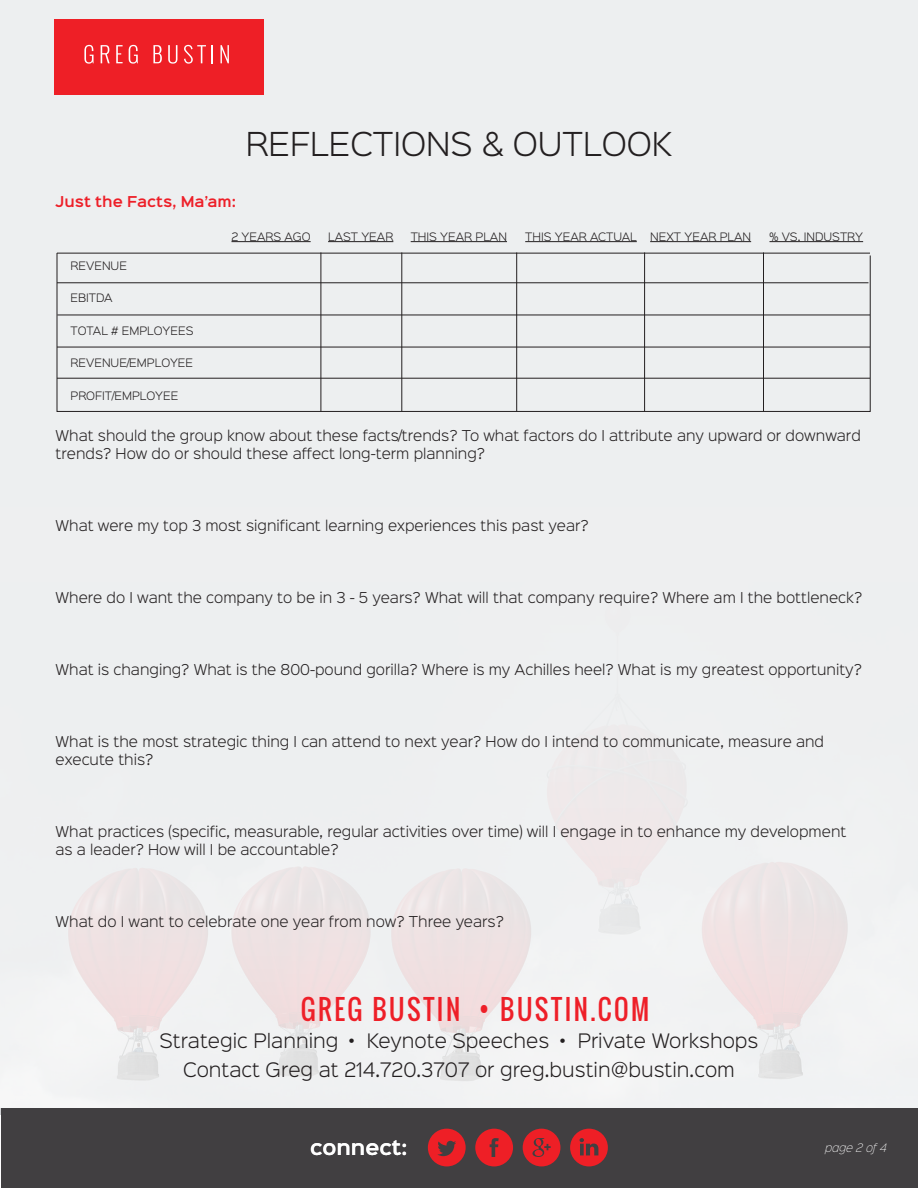
<style>
.page{position:relative;width:918px;height:1188px;background:#fff}
.page>*{position:absolute;margin:0;border:0;box-sizing:border-box;transform-origin:0 0}
.t1{font:300 29.7px "Sinkin Sans 300";color:#231f20}
.t2{font:27px "Oswald";letter-spacing:.1em;color:#ee1f28;scale:.94 1}
.t3{font:600 18.6px "Sinkin Sans 600";color:#fff}
.t4{font:300 18px/28.5px "Sinkin Sans 300";color:#231f20;text-align:center}
.t5{font:300 13.5px/18px "Sinkin Sans 300";color:#231f20}
.t6{font:600 13.5px "Sinkin Sans 600";color:#ee1f28}
.t7{font:300 10.5px "Sinkin Sans 300";color:#231f20}
.t8{font:italic 10.5px "Sinkin Sans 200 X Light";color:#fff}
</style>
<div class="page">
<div style="left:0;top:0;width:918px;height:1108px;background:#edeff0"></div>
<div style="left:1px;top:1108px;width:917px;height:80px;background:#413f41"></div>
<svg style="left:428px;top:1129px;width:38px;height:37px"></svg>
<svg style="left:475px;top:1129px;width:38px;height:37px"></svg>
<svg style="left:523px;top:1129px;width:37px;height:37px"></svg>
<div style="left:536px;top:1139px;width:6px;height:7px;background:#ee1f26;border-radius:50%"></div>
<svg style="left:570px;top:1129px;width:38px;height:37px"></svg>
<div style="left:54px;top:19px;width:210px;height:76px;background:#ee1f26"></div>
<svg style="left:84px;top:45px;width:10px;height:19px"></svg>
<svg style="left:101px;top:45px;width:9px;height:18px"></svg>
<svg style="left:116px;top:45px;width:7px;height:18px"></svg>
<svg style="left:129px;top:45px;width:9px;height:19px"></svg>
<svg style="left:153px;top:45px;width:9px;height:18px"></svg>
<svg style="left:168px;top:45px;width:9px;height:19px"></svg>
<svg style="left:184px;top:45px;width:29px;height:19px"></svg>
<svg style="left:221px;top:45px;width:8px;height:18px"></svg>
<svg style="left:56px;top:252px;width:815px;height:160px"></svg>
<hr style="left:321px;top:252px;width:1px;height:159px;background:#231f20">
<hr style="left:402px;top:252px;width:1px;height:159px;background:#231f20">
<hr style="left:516px;top:252px;width:1px;height:159px;background:#231f20">
<hr style="left:644px;top:252px;width:1px;height:159px;background:#231f20">
<hr style="left:763px;top:252px;width:1px;height:159px;background:#231f20">
<hr style="left:57px;top:253px;width:813px;height:1px;background:#231f20">
<hr style="left:57px;top:282px;width:812px;height:1px;background:#231f20">
<hr style="left:57px;top:315px;width:813px;height:1px;background:#231f20">
<hr style="left:57px;top:347px;width:813px;height:1px;background:#231f20">
<hr style="left:57px;top:378px;width:813px;height:1px;background:#231f20">
<hr style="left:231px;top:241px;width:80px;height:1px;background:#231f20">
<hr style="left:328px;top:241px;width:65px;height:1px;background:#231f20">
<hr style="left:411px;top:241px;width:96px;height:1px;background:#231f20">
<hr style="left:525px;top:241px;width:112px;height:1px;background:#231f20">
<hr style="left:650px;top:241px;width:101px;height:1px;background:#231f20">
<hr style="left:769px;top:241px;width:94px;height:1px;background:#231f20">
<h1 class="t1" style="left:246px;top:120px;width:428px">REFLECTIONS &amp; OUTLOOK</h1>
<p class="t6" style="left:56px;top:190px;width:182px">Just the Facts, Ma’am:</p>
<p class="t7" style="left:71px;top:257px;width:58px">REVENUE</p>
<p class="t7" style="left:71px;top:290px;width:44px">EBITDA</p>
<p class="t7" style="left:71px;top:322px;width:124px">TOTAL # EMPLOYEES</p>
<p class="t7" style="left:71px;top:354px;width:124px">REVENUE/EMPLOYEE</p>
<p class="t7" style="left:71px;top:387px;width:109px">PROFIT/EMPLOYEE</p>
<p class="t7" style="left:231px;top:228px;width:81px">2 YEARS AGO</p>
<p class="t7" style="left:328px;top:228px;width:67px">LAST YEAR</p>
<p class="t7" style="left:411px;top:228px;width:98px">THIS YEAR PLAN</p>
<p class="t7" style="left:525px;top:228px;width:113px">THIS YEAR ACTUAL</p>
<p class="t7" style="left:650px;top:228px;width:102px">NEXT YEAR PLAN</p>
<p class="t7" style="left:769px;top:228px;width:95px">% VS. INDUSTRY</p>
<p class="t5" style="left:56px;top:425px;width:807px">What should the group know about these facts/trends? To what factors do I attribute any upward or downward trends? How do or should these affect long-term planning?</p>
<p class="t5" style="left:56px;top:515px;width:535px">What were my top 3 most significant learning experiences this past year?</p>
<p class="t5" style="left:56px;top:587px;width:808px">Where do I want the company to be in 3 - 5 years? What will that company require? Where am I the bottleneck?</p>
<p class="t5" style="left:56px;top:659px;width:808px">What is changing? What is the 800-pound gorilla? Where is my Achilles heel? What is my greatest opportunity?</p>
<p class="t5" style="left:56px;top:731px;width:770px">What is the most strategic thing I can attend to next year? How do I intend to communicate, measure and execute this?</p>
<p class="t5" style="left:56px;top:821px;width:792px">What practices (specific, measurable, regular activities over time) will I engage in to enhance my development as a leader? How will I be accountable?</p>
<p class="t5" style="left:56px;top:911px;width:450px">What do I want to celebrate one year from now? Three years?</p>
<h2 class="t2" style="left:301px;top:989px;width:372px">GREG BUSTIN • BUSTIN.COM</h2>
<h3 class="t4" style="left:160px;top:1025px;width:600px">Strategic Planning • Keynote Speeches • Private Workshops<br>Contact Greg at 214.720.3707 or greg.bustin@bustin.com</h3>
<h3 class="t3" style="left:310px;top:1131px;width:99px">connect:</h3>
<p class="t8" style="left:825px;top:1140px;width:63px">PAGE 2 OF 4</p>
</div>
